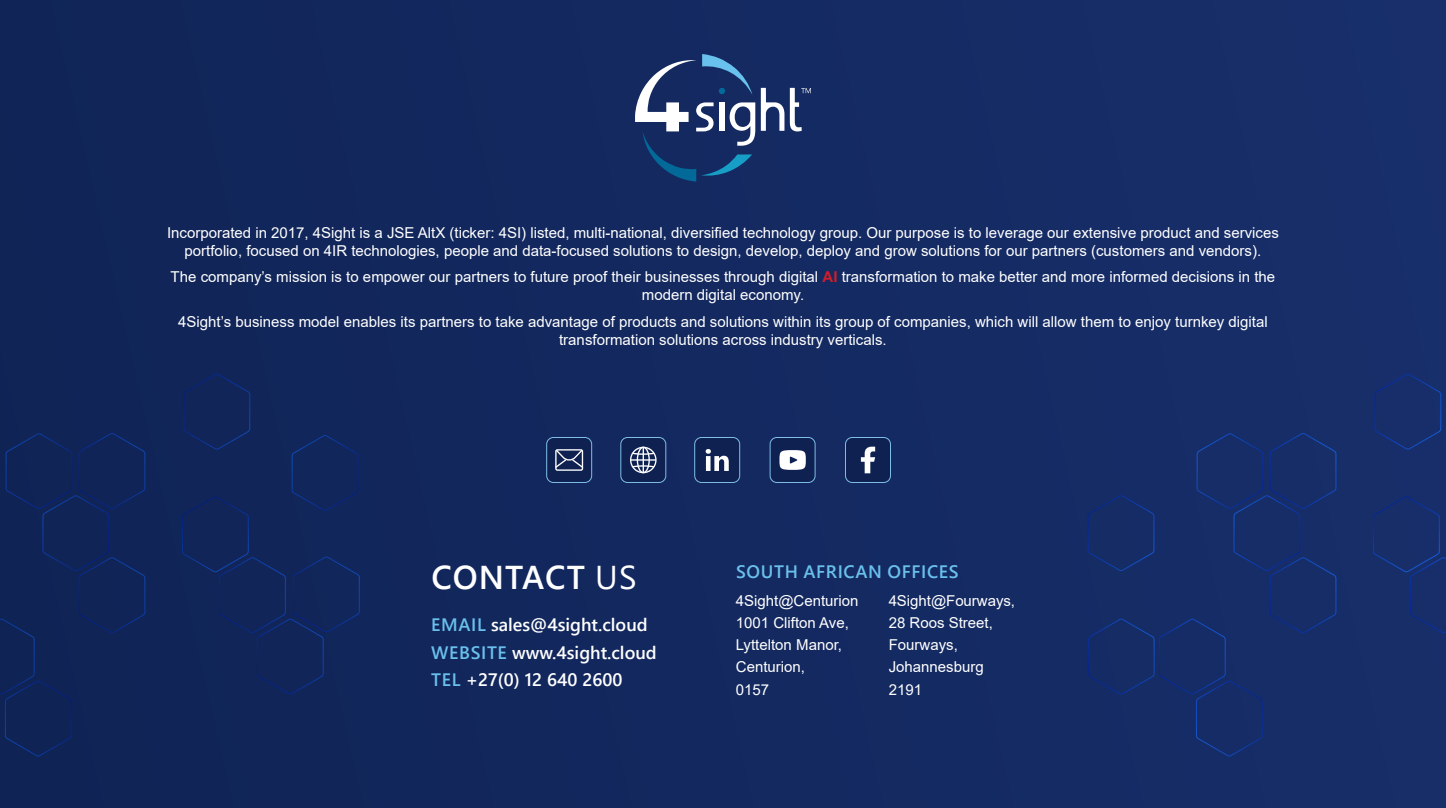
<style>
.page{position:relative;width:1446px;height:808px;background:#132960}
.page>*{position:absolute;margin:0;border:0;box-sizing:border-box;transform-origin:0 0}
.t1{font:600 33px "Segoe UI";letter-spacing:.03em;color:#fff}
.t2{font:600 18px/27.5px "Segoe UI";color:#fff}
.t3{font:600 18px "Segoe UI";letter-spacing:.035em;color:#6ac0ec}
.t4{font:15px/22.2px "Arial";color:#fff;text-align:center}
.s1{font-weight:700;color:#cd202a}
.s2{font-weight:400}
.s3{color:#6ac0ec}
</style>
<div class="page">
<svg style="left:1374px;top:374px;width:67px;height:76px"></svg>
<svg style="left:1087px;top:433px;width:249px;height:323px"></svg>
<div style="left:1373px;top:496px;width:73px;height:137px;background:#172e69"></div>
<div style="left:0;top:433px;width:145px;height:323px;background:#102456"></div>
<svg style="left:182px;top:374px;width:178px;height:320px"></svg>
<svg style="left:761px;top:88px;width:23px;height:43px"></svg>
<svg style="left:635px;top:54px;width:120px;height:128px"></svg>
<svg style="left:790px;top:88px;width:21px;height:44px"></svg>
<div style="left:547px;top:437px;width:45px;height:45px;background:#0e2151;border-radius:7px"></div>
<div style="left:546px;top:437px;width:46px;height:46px;border:1px solid #7fbee9;border-radius:7px"></div>
<div style="left:555px;top:449px;width:28px;height:22px;border:1px solid #fff"></div>
<svg style="left:555px;top:449px;width:29px;height:20px"></svg>
<div style="left:621px;top:437px;width:45px;height:45px;background:#0e2151;border-radius:7px"></div>
<div style="left:620px;top:437px;width:46px;height:46px;border:1px solid #7fbee9;border-radius:7px"></div>
<div style="left:630px;top:447px;width:26px;height:26px;border:1px solid #fff;border-radius:50%"></div>
<div style="left:637px;top:447px;width:13px;height:26px;border:1px solid #fff;border-radius:50%"></div>
<svg style="left:631px;top:452px;width:24px;height:3px"></svg>
<svg style="left:631px;top:465px;width:24px;height:3px"></svg>
<hr style="left:631px;top:459px;width:25px;height:2px;background:#fff">
<hr style="left:642px;top:447px;width:2px;height:26px;background:#fff">
<div style="left:695px;top:437px;width:45px;height:45px;background:#0e2151;border-radius:7px"></div>
<div style="left:694px;top:437px;width:46px;height:46px;border:1px solid #7fbee9;border-radius:7px"></div>
<svg style="left:705px;top:449px;width:24px;height:22px"></svg>
<div style="left:770px;top:437px;width:45px;height:45px;background:#0e2151;border-radius:7px"></div>
<div style="left:769px;top:437px;width:46px;height:46px;border:1px solid #7fbee9;border-radius:7px"></div>
<svg style="left:779px;top:450px;width:27px;height:20px"></svg>
<div style="left:845px;top:437px;width:45px;height:45px;background:#0e2151;border-radius:7px"></div>
<div style="left:845px;top:437px;width:46px;height:46px;border:1px solid #7fbee9;border-radius:7px"></div>
<svg style="left:861px;top:447px;width:14px;height:26px"></svg>
<p class="t4" style="left:167px;top:223px;width:1113px;line-height:18px">Incorporated in 2017, 4Sight is a JSE AltX (ticker: 4SI) listed, multi-national, diversified technology group. Our purpose is to leverage our extensive product and services portfolio, focused on 4IR technologies, people and data-focused solutions to design, develop, deploy and grow solutions for our partners (customers and vendors).</p>
<p class="t4" style="left:171px;top:268px;width:1106px;line-height:18px">The company’s mission is to empower our partners to future proof their businesses through digital <span class="s1">AI</span> transformation to make better and more informed decisions in the modern digital economy.</p>
<p class="t4" style="left:178px;top:312px;width:1091px;line-height:18px">4Sight’s business model enables its partners to take advantage of products and solutions within its group of companies, which will allow them to enjoy turnkey digital transformation solutions across industry verticals.</p>
<h1 class="t1" style="left:431px;top:546px;width:207px">CONTACT <span class="s2">US</span></h1>
<p class="t2" style="left:431px;top:609px;width:227px"><span class="s3">EMAIL</span> sales@4sight.cloud<br><span class="s3">WEBSITE</span> www.4sight.cloud<br><span class="s3">TEL</span> +27(0) 12 640 2600</p>
<p class="t3" style="left:736px;top:554px;width:224px">SOUTH AFRICAN OFFICES</p>
<p class="t4" style="left:736px;top:589px;width:124px;text-align:left">4Sight@Centurion<br>1001 Clifton Ave,<br>Lyttelton Manor,<br>Centurion,<br>0157</p>
<p class="t4" style="left:888px;top:589px;width:128px;text-align:left">4Sight@Fourways,<br>28 Roos Street,<br>Fourways,<br>Johannesburg<br>2191</p>
</div>
